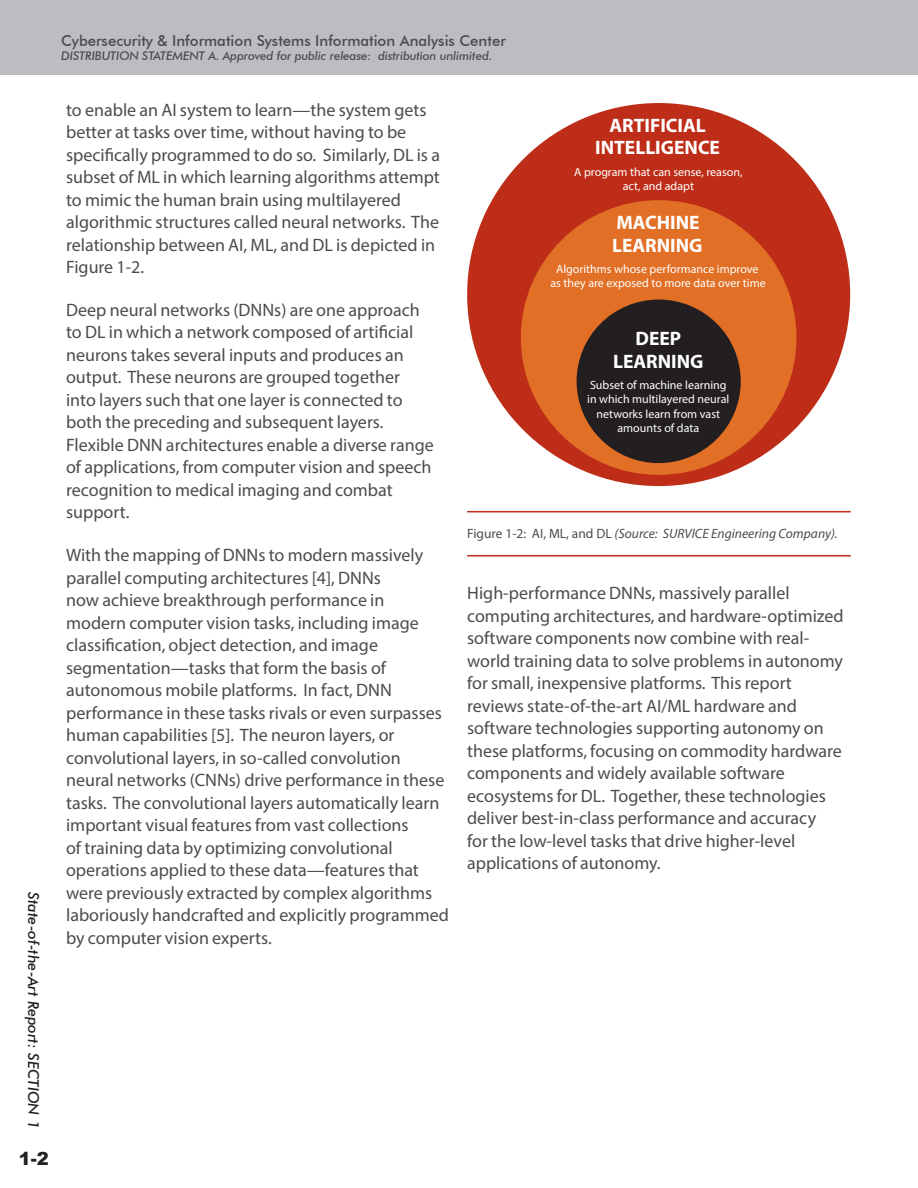
<style>
.page{position:relative;width:918px;height:1188px;background:#fff}
.page>*{position:absolute;margin:0;border:0;box-sizing:border-box;transform-origin:0 0}
.figure_type{font:700 19.5px/22.5px "Myriad Pro";color:#fff;text-align:center}
.Copy{font:18px/22.5px "Myriad Pro";color:#4b4c4d}
.t1{font:900 18px "Arial";color:#231f20}
.t2{font:500 15px "Futura BT";color:#4b4c4d}
.t3{font:italic 500 15px "Futura BT";color:#231f20}
.Figure_Caption{font:italic 13.5px "Myriad Pro";color:#4b4c4d}
.figure_type-2{font:12px/14.4px "Myriad Pro";color:#fff;text-align:center}
.t4{font:italic 500 12px "Futura BT";letter-spacing:-.01em;color:#4b4c4d}
.s1{font-style:normal}
</style>
<div class="page">
<div style="left:0;top:0;width:918px;height:74px;background:#bcbdc0"></div>
<hr style="left:467px;top:511px;width:384px;height:1px;background:#be2d18">
<hr style="left:467px;top:555px;width:384px;height:1px;background:#be2d18">
<div style="left:467px;top:103px;width:383px;height:383px;background:#be2d18;border-radius:50%"></div>
<div style="left:521px;top:200px;width:275px;height:275px;background:#e16f25;border-radius:50%"></div>
<div style="left:577px;top:300px;width:164px;height:163px;background:#231f20;border-radius:50%"></div>
<p class="t2" style="left:61px;top:32px;width:446px">Cybersecurity &amp; Information Systems Information Analysis Center</p>
<p class="t4" style="left:61px;top:48px;width:433px">DISTRIBUTION STATEMENT A. Approved for public release: distribution unlimited.</p>
<p class="t3" style="left:43px;top:892px;width:238px;rotate:90deg">State-of-the-Art Report: SECTION 1</p>
<p class="t1" style="left:19px;top:1145px;width:32px">1-2</p>
<p class="Copy" style="left:66px;top:98px;width:375px">to enable an AI system to learn—the system gets better at tasks over time, without having to be specifically programmed to do so. Similarly, DL is a subset of ML in which learning algorithms attempt to mimic the human brain using multilayered algorithmic structures called neural networks. The relationship between AI, ML, and DL is depicted in Figure 1-2.</p>
<p class="Copy" style="left:66px;top:298px;width:369px">Deep neural networks (DNNs) are one approach to DL in which a network composed of artificial neurons takes several inputs and produces an output. These neurons are grouped together into layers such that one layer is connected to both the preceding and subsequent layers.<br>Flexible DNN architectures enable a diverse range of applications, from computer vision and speech recognition to medical imaging and combat support.</p>
<p class="Copy" style="left:66px;top:543px;width:384px">With the mapping of DNNs to modern massively parallel computing architectures [4], DNNs<br>now achieve breakthrough performance in modern computer vision tasks, including image classification, object detection, and image segmentation—tasks that form the basis of autonomous mobile platforms. In fact, DNN performance in these tasks rivals or even surpasses human capabilities [5]. The neuron layers, or convolutional layers, in so-called convolution neural networks (CNNs) drive performance in these tasks. The convolutional layers automatically learn important visual features from vast collections<br>of training data by optimizing convolutional operations applied to these data—features that were previously extracted by complex algorithms laboriously handcrafted and explicitly programmed by computer vision experts.</p>
<p class="figure_type" style="left:595px;top:113px;width:126px">ARTIFICIAL<br>INTELLIGENCE</p>
<p class="figure_type-2" style="left:574px;top:164px;width:170px">A program that can sense, reason, act, and adapt</p>
<p class="figure_type" style="left:612px;top:211px;width:92px;text-align:left">MACHINE<br>LEARNING</p>
<p class="figure_type-2" style="left:550px;top:261px;width:217px">Algorithms whose performance improve as they are exposed to more data over time</p>
<p class="figure_type" style="left:613px;top:327px;width:92px">DEEP<br>LEARNING</p>
<p class="figure_type-2" style="left:587px;top:377px;width:144px">Subset of machine learning in which multilayered neural networks learn from vast amounts of data</p>
<p class="Figure_Caption" style="left:467px;top:525px;width:372px"><span class="s1">Figure 1-2: AI, ML, and DL</span> (Source: SURVICE Engineering Company).</p>
<p class="Copy" style="left:467px;top:582px;width:378px">High-performance DNNs, massively parallel computing architectures, and hardware-optimized software components now combine with real&shy;world training data to solve problems in autonomy for small, inexpensive platforms. This report reviews state-of-the-art AI/ML hardware and software technologies supporting autonomy on these platforms, focusing on commodity hardware components and widely available software ecosystems for DL. Together, these technologies deliver best-in-class performance and accuracy<br>for the low-level tasks that drive higher-level applications of autonomy.</p>
</div>
